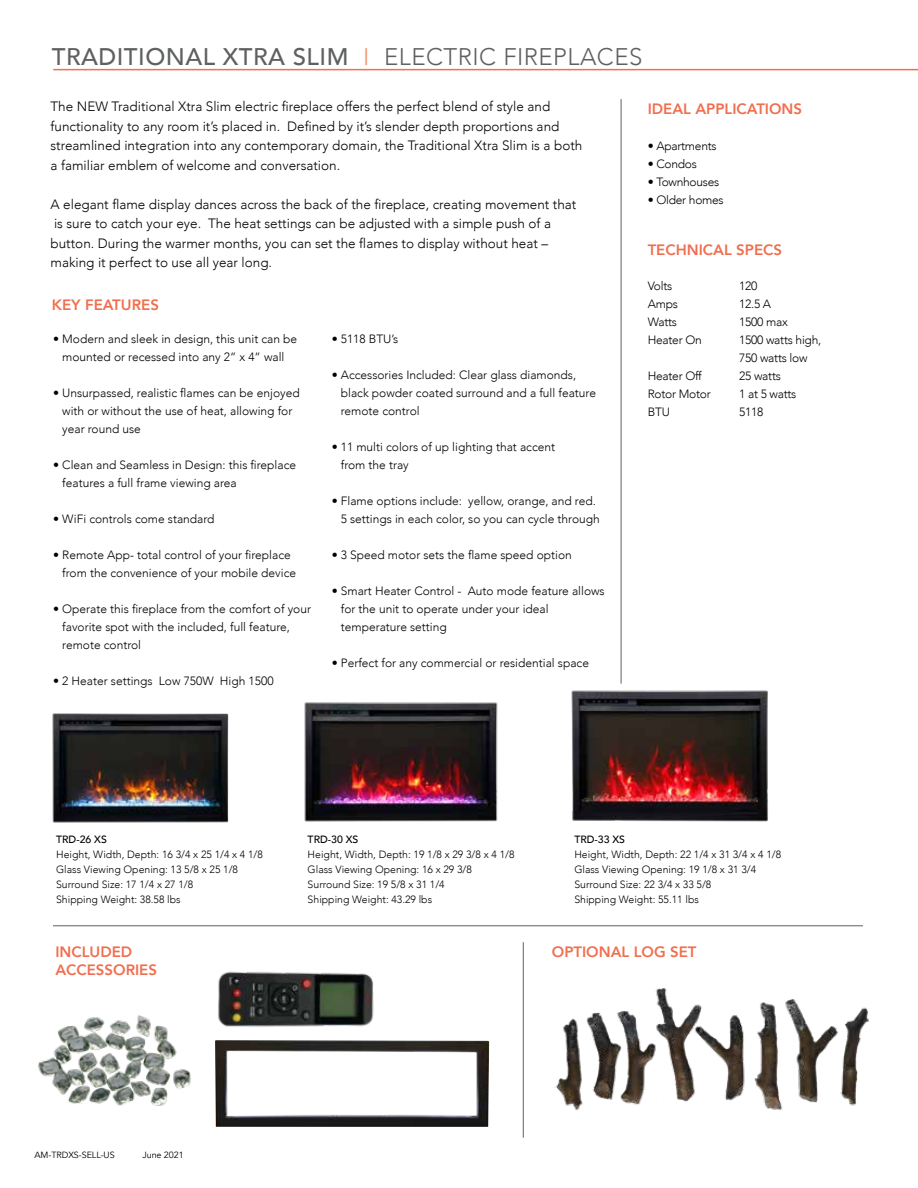
<style>
.page{position:relative;width:918px;height:1188px;background:#fff}
.page>*{position:absolute;margin:0;border:0;box-sizing:border-box;transform-origin:0 0}
.t1{font:500 24px "Avenir";letter-spacing:.02em;color:#5f6060}
.t2{font:800 15px/18px "Avenir";color:#f06f4f}
.t3{font:300 13.5px/19.5px "Avenir";color:#000}
.t4{font:300 12px/18px "Avenir";color:#000}
.t5{font:300 12px/18px "Avenir";letter-spacing:-.02em;color:#000}
.t6{font:300 10.5px/15px "Avenir";color:#000}
.t7{font:500 10.5px "Avenir";color:#000}
.t8{font:9px "Avenir";letter-spacing:-.01em;color:#000}
.s1{font-weight:300;color:#f59574}
.s2{font-weight:300}
</style>
<div class="page">
<hr style="left:53px;top:69px;width:865px;height:1px;background:#f06f4f">
<hr style="left:621px;top:99px;width:1px;height:585px;background:#5f6060">
<hr style="left:53px;top:925px;width:810px;height:1px;background:#5f6060">
<img style="left:52px;top:713px;width:177px;height:110px">
<img style="left:304px;top:702px;width:194px;height:120px">
<img style="left:571px;top:690px;width:197px;height:132px">
<img style="left:215px;top:1040px;width:274px;height:87px">
<img style="left:555px;top:988px;width:314px;height:123px">
<img style="left:218px;top:971px;width:156px;height:56px">
<img style="left:38px;top:1015px;width:153px;height:91px">
<hr style="left:523px;top:942px;width:1px;height:196px;background:#5f6060">
<h1 class="t1" style="left:52px;top:35px;width:592px">TRADITIONAL XTRA SLIM <span class="s1">I</span> <span class="s2">ELECTRIC FIREPLACES</span></h1>
<p class="t3" style="left:51px;top:97px;width:533px">The NEW Traditional Xtra Slim electric fireplace offers the perfect blend of style and functionality to any room it’s placed in. Defined by it’s slender depth proportions and streamlined integration into any contemporary domain, the Traditional Xtra Slim is a both a familiar emblem of welcome and conversation.</p>
<p class="t3" style="left:51px;top:195px;width:527px">A elegant flame display dances across the back of the fireplace, creating movement that is sure to catch your eye. The heat settings can be adjusted with a simple push of a button. During the warmer months, you can set the flames to display without heat – making it perfect to use all year long.</p>
<p class="t2" style="left:648px;top:100px;width:156px">IDEAL APPLICATIONS</p>
<p class="t5" style="left:648px;top:137px;width:70px">• Apartments</p>
<p class="t4" style="left:648px;top:155px;width:51px">• Condos</p>
<p class="t5" style="left:648px;top:173px;width:73px">• Townhouses</p>
<p class="t5" style="left:648px;top:191px;width:78px">• Older homes</p>
<p class="t2" style="left:648px;top:241px;width:136px">TECHNICAL SPECS</p>
<p class="t4" style="left:648px;top:277px;width:26px">Volts</p>
<p class="t4" style="left:739px;top:277px;width:20px">120</p>
<p class="t4" style="left:648px;top:295px;width:32px">Amps</p>
<p class="t4" style="left:739px;top:295px;width:33px">12.5 A</p>
<p class="t4" style="left:648px;top:313px;width:31px">Watts</p>
<p class="t4" style="left:739px;top:313px;width:50px">1500 max</p>
<p class="t5" style="left:648px;top:331px;width:56px">Heater On</p>
<p class="t5" style="left:739px;top:331px;width:84px">1500 watts high,<br>750 watts low</p>
<p class="t5" style="left:648px;top:367px;width:56px">Heater Off</p>
<p class="t4" style="left:739px;top:367px;width:43px">25 watts</p>
<p class="t5" style="left:648px;top:385px;width:64px">Rotor Motor</p>
<p class="t4" style="left:739px;top:385px;width:59px">1 at 5 watts</p>
<p class="t4" style="left:648px;top:403px;width:24px">BTU</p>
<p class="t4" style="left:739px;top:403px;width:26px">5118</p>
<p class="t2" style="left:52px;top:296px;width:109px">KEY FEATURES</p>
<p class="t4" style="left:53px;top:329px;width:246px;text-align:center">• Modern and sleek in design, this unit can be mounted or recessed into any 2” x 4” wall</p>
<p class="t4" style="left:62px;top:383px;width:239px;text-indent:-9px">• Unsurpassed, realistic flames can be enjoyed with or without the use of heat, allowing for year round use</p>
<p class="t4" style="left:62px;top:455px;width:235px;text-indent:-9px">• Clean and Seamless in Design: this fireplace features a full frame viewing area</p>
<p class="t4" style="left:53px;top:509px;width:163px">• WiFi controls come standard</p>
<p class="t4" style="left:62px;top:545px;width:235px;text-indent:-9px">• Remote App- total control of your fireplace from the convenience of your mobile device</p>
<p class="t4" style="left:62px;top:599px;width:250px;text-indent:-9px">• Operate this fireplace from the comfort of your favorite spot with the included, full feature, remote control</p>
<p class="t4" style="left:53px;top:671px;width:222px">• 2 Heater settings Low 750W High 1500</p>
<p class="t4" style="left:332px;top:329px;width:68px">• 5118 BTU’s</p>
<p class="t4" style="left:341px;top:365px;width:257px;text-indent:-9px">• Accessories Included: Clear glass diamonds, black powder coated surround and a full feature remote control</p>
<p class="t4" style="left:341px;top:437px;width:216px;text-indent:-9px">• 11 multi colors of up lighting that accent from the tray</p>
<p class="t4" style="left:341px;top:491px;width:261px;text-indent:-9px">• Flame options include: yellow, orange, and red.<br>5 settings in each color, so you can cycle through</p>
<p class="t4" style="left:332px;top:545px;width:242px">• 3 Speed motor sets the flame speed option</p>
<p class="t4" style="left:341px;top:581px;width:265px;text-indent:-9px">• Smart Heater Control - Auto mode feature allows for the unit to operate under your ideal temperature setting</p>
<p class="t4" style="left:332px;top:653px;width:259px">• Perfect for any commercial or residential space</p>
<p class="t7" style="left:56px;top:830px;width:52px">TRD-26 XS</p>
<p class="t6" style="left:56px;top:847px;width:208px">Height, Width, Depth: 16 3/4 x 25 1/4 x 4 1/8<br>Glass Viewing Opening: 13 5/8 x 25 1/8<br>Surround Size: 17 1/4 x 27 1/8<br>Shipping Weight: 38.58 lbs</p>
<p class="t7" style="left:308px;top:831px;width:52px">TRD-30 XS</p>
<p class="t6" style="left:308px;top:847px;width:208px">Height, Width, Depth: 19 1/8 x 29 3/8 x 4 1/8<br>Glass Viewing Opening: 16 x 29 3/8<br>Surround Size: 19 5/8 x 31 1/4<br>Shipping Weight: 43.29 lbs</p>
<p class="t7" style="left:574px;top:831px;width:52px">TRD-33 XS</p>
<p class="t6" style="left:574px;top:847px;width:208px">Height, Width, Depth: 22 1/4 x 31 3/4 x 4 1/8<br>Glass Viewing Opening: 19 1/8 x 31 3/4<br>Surround Size: 22 3/4 x 33 5/8<br>Shipping Weight: 55.11 lbs</p>
<p class="t2" style="left:55px;top:943px;width:103px">INCLUDED<br>ACCESSORIES</p>
<p class="t2" style="left:552px;top:943px;width:146px">OPTIONAL LOG SET</p>
<p class="t8" style="left:35px;top:1150px;width:82px">AM-TRDXS-SELL-US</p>
<p class="t8" style="left:143px;top:1150px;width:43px">June 2021</p>
</div>
